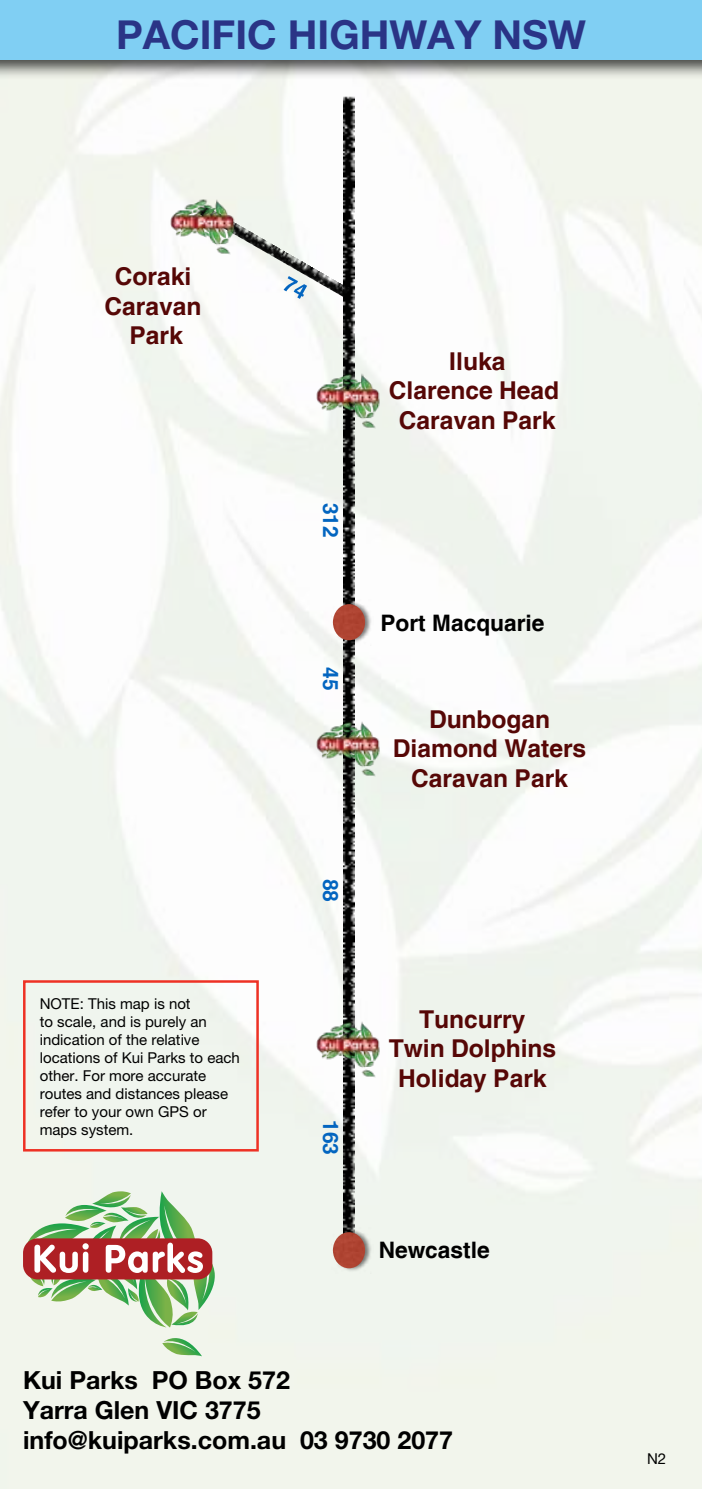
<style>
.page{position:relative;width:702px;height:1489px;background:#fff}
.page>*{position:absolute;margin:0;border:0;box-sizing:border-box;transform-origin:0 0}
.t1{font:700 40px "Helvetica Neue";color:#2a3486}
.t2{font:700 25px/30px "Helvetica Neue";color:#000}
.t3{font:700 24.5px/29.5px "Helvetica";color:#560706;text-align:center}
.t4{font:700 22.75px "Helvetica";color:#000}
.t5{font:700 21px "Helvetica";letter-spacing:.005em;color:#0365c0}
.t6{font:15px/18px "Helvetica Neue";color:#000}
</style>
<div class="page">
<img style="left:0;top:80px;width:702px;height:1408px">
<div style="left:0;top:0;width:702px;height:80px;background:#000;opacity:.75"></div>
<div style="left:0;top:0;width:702px;height:60px;background:#80cff3"></div>
<svg style="left:162px;top:1337px;width:40px;height:19px"></svg>
<svg style="left:24px;top:1191px;width:191px;height:137px;background:#bcb59a"></svg>
<div style="left:23px;top:980px;width:236px;height:171px;border:2px solid #ee3124"></div>
<img style="left:344px;top:91px;width:10px;height:1136px">
<img style="left:331px;top:1227px;width:42px;height:46px">
<div style="left:333px;top:1232px;width:32px;height:36px;background:#af4432;border-radius:50%"></div>
<img style="left:315px;top:1018px;width:68px;height:60px">
<img style="left:315px;top:718px;width:68px;height:59px">
<img style="left:315px;top:370px;width:67px;height:60px">
<img style="left:191px;top:200px;width:166px;height:102px">
<img style="left:170px;top:196px;width:67px;height:60px">
<svg style="left:283px;top:276px;width:24px;height:23px"></svg>
<img style="left:331px;top:599px;width:42px;height:46px">
<div style="left:333px;top:604px;width:32px;height:36px;background:#af4432;border-radius:50%"></div>
<h1 class="t1" style="left:116px;top:10px;width:471px">PACIFIC HIGHWAY NSW</h1>
<h3 class="t3" style="left:105px;top:263px;width:98px">Coraki<br>Caravan<br>Park</h3>
<p class="t6" style="left:40px;top:994px;width:202px">NOTE: This map is not<br>to scale, and is purely an indication of the relative locations of Kui Parks to each other. For more accurate routes and distances please refer to your own GPS or maps system.</p>
<h3 class="t5" style="left:343px;top:502px;width:37px;rotate:90deg">312</h3>
<h3 class="t5" style="left:343px;top:667px;width:25px;rotate:90deg">45</h3>
<h3 class="t5" style="left:343px;top:878px;width:25px;rotate:90deg">88</h3>
<h3 class="t3" style="left:389px;top:347px;width:171px">Iluka<br>Clarence Head<br>Caravan Park</h3>
<h3 class="t4" style="left:380px;top:608px;width:166px">Port Macquarie</h3>
<h3 class="t3" style="left:393px;top:705px;width:195px">Dunbogan<br>Diamond Waters<br>Caravan Park</h3>
<h3 class="t5" style="left:343px;top:1119px;width:37px;rotate:90deg">163</h3>
<h3 class="t3" style="left:389px;top:1005px;width:169px">Tuncurry<br>Twin Dolphins<br>Holiday Park</h3>
<h3 class="t4" style="left:378px;top:1235px;width:112px">Newcastle</h3>
<h2 class="t2" style="left:23px;top:1364px;width:431px">Kui Parks PO Box 572<br>Yarra Glen VIC 3775 info@kuiparks.com.au 03 9730 2077</h2>
<p class="t6" style="left:647px;top:1448px;width:21px">N2</p>
</div>
